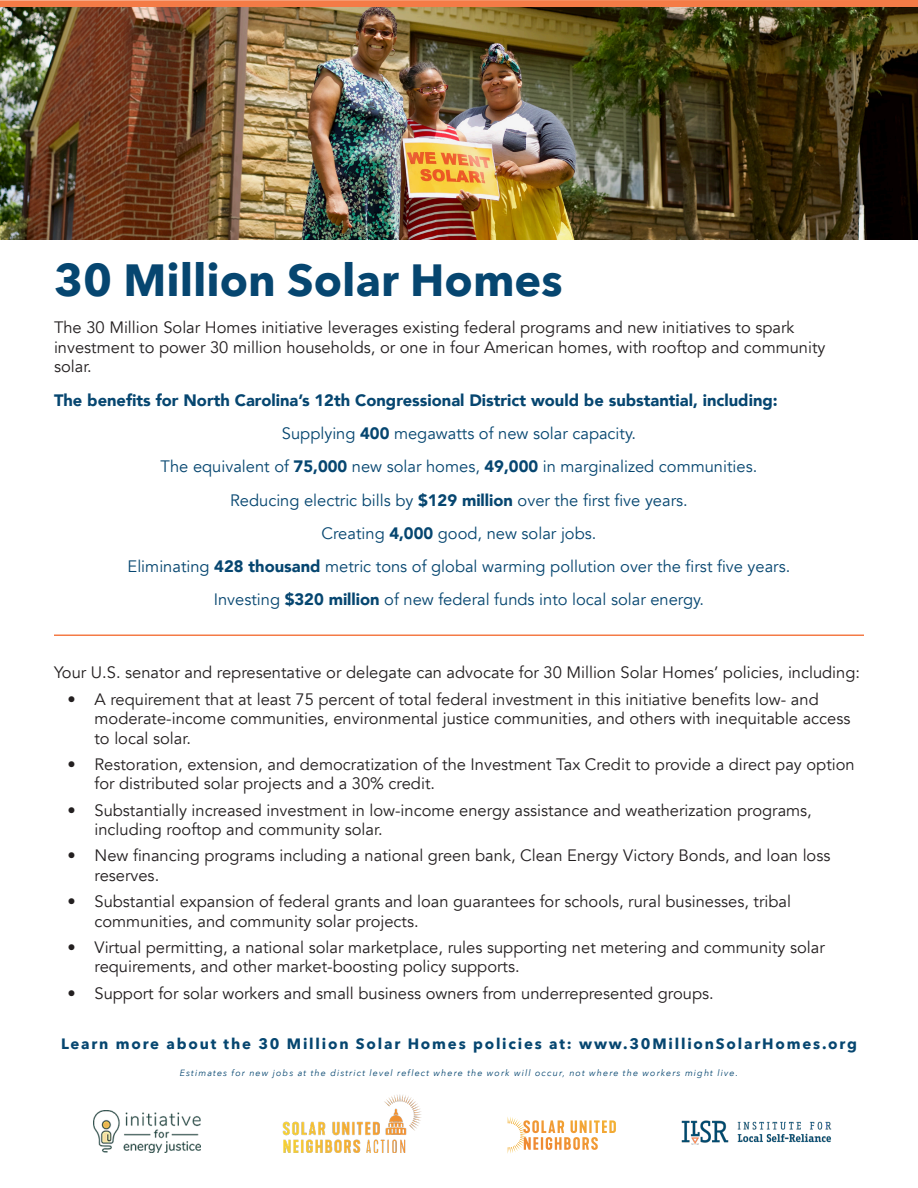
<style>
.page{position:relative;width:918px;height:1188px;background:#fff}
.page>*{position:absolute;margin:0;border:0;box-sizing:border-box;transform-origin:0 0}
.t1{font:700 45px "Avenir Next";color:#064670}
.Body_Text{font:16.5px/19.5px "Avenir";color:#231f20}
.Body_Text-2{font:16.5px "Avenir";color:#064670}
.GEOID_STYLE{font:900 16.5px "Avenir";color:#064670}
.t2{font:700 15px "Avenir Next";letter-spacing:.12em;color:#064670}
.t3{font:italic 9px "Avenir Next";letter-spacing:.12em;color:#064670}
.s1{font-weight:900}
</style>
<div class="page">
<div style="left:0;top:0;width:918px;height:8px;background:#f47b46"></div>
<img style="left:681px;top:1120px;width:151px;height:25px">
<img style="left:93px;top:1110px;width:108px;height:42px">
<svg style="left:508px;top:1117px;width:108px;height:36px"></svg>
<img style="left:282px;top:1094px;width:140px;height:58px">
<img style="left:0;top:8px;width:918px;height:232px">
<hr style="left:54px;top:634px;width:810px;height:2px;background:#f47b46">
<p class="t1" style="left:54px;top:241px;width:510px">30 Million Solar Homes</p>
<p class="Body_Text" style="left:54px;top:317px;width:773px">The 30 Million Solar Homes initiative leverages existing federal programs and new initiatives to spark investment to power 30 million households, or one in four American homes, with rooftop and community solar.</p>
<p class="GEOID_STYLE" style="left:54px;top:386px;width:725px">The benefits for North Carolina’s 12th Congressional District would be substantial, including:</p>
<p class="Body_Text-2" style="left:282px;top:423px;width:356px">Supplying <span class="s1">400</span> megawatts of new solar capacity.</p>
<p class="Body_Text-2" style="left:161px;top:457px;width:598px">The equivalent of <span class="s1">75,000</span> new solar homes, <span class="s1">49,000</span> in marginalized communities.</p>
<p class="Body_Text-2" style="left:230px;top:490px;width:459px">Reducing electric bills by <span class="s1">$129 million</span> over the first five years.</p>
<p class="Body_Text-2" style="left:322px;top:523px;width:276px">Creating <span class="s1">4,000</span> good, new solar jobs.</p>
<p class="Body_Text-2" style="left:128px;top:557px;width:664px">Eliminating <span class="s1">428 thousand</span> metric tons of global warming pollution over the first five years.</p>
<p class="Body_Text-2" style="left:214px;top:590px;width:492px">Investing <span class="s1">$320 million</span> of new federal funds into local solar energy.</p>
<p class="Body_Text" style="left:54px;top:663px;width:808px">Your U.S. senator and representative or delegate can advocate for 30 Million Solar Homes’ policies, including:</p>
<p class="Body_Text" style="left:94px;top:689px;width:757px;text-indent:-27px">• A requirement that at least 75 percent of total federal investment in this initiative benefits low- and moderate-income communities, environmental justice communities, and others with inequitable access to local solar.</p>
<p class="Body_Text" style="left:94px;top:755px;width:762px;text-indent:-27px">• Restoration, extension, and democratization of the Investment Tax Credit to provide a direct pay option for distributed solar projects and a 30% credit.</p>
<p class="Body_Text" style="left:94px;top:800px;width:719px;text-indent:-27px">• Substantially increased investment in low-income energy assistance and weatherization programs, including rooftop and community solar.</p>
<p class="Body_Text" style="left:94px;top:846px;width:737px;text-indent:-27px">• New financing programs including a national green bank, Clean Energy Victory Bonds, and loan loss reserves.</p>
<p class="Body_Text" style="left:94px;top:892px;width:698px;text-indent:-27px">• Substantial expansion of federal grants and loan guarantees for schools, rural businesses, tribal communities, and community solar projects.</p>
<p class="Body_Text" style="left:94px;top:938px;width:732px;text-indent:-27px">• Virtual permitting, a national solar marketplace, rules supporting net metering and community solar requirements, and other market-boosting policy supports.</p>
<p class="Body_Text" style="left:68px;top:983px;width:648px">• Support for solar workers and small business owners from underrepresented groups.</p>
<p class="t2" style="left:61px;top:1031px;width:797px">Learn more about the 30 Million Solar Homes policies at: www.30MillionSolarHomes.org</p>
<p class="t3" style="left:180px;top:1065px;width:560px">Estimates for new jobs at the district level reflect where the work will occur, not where the workers might live.</p>
</div>
